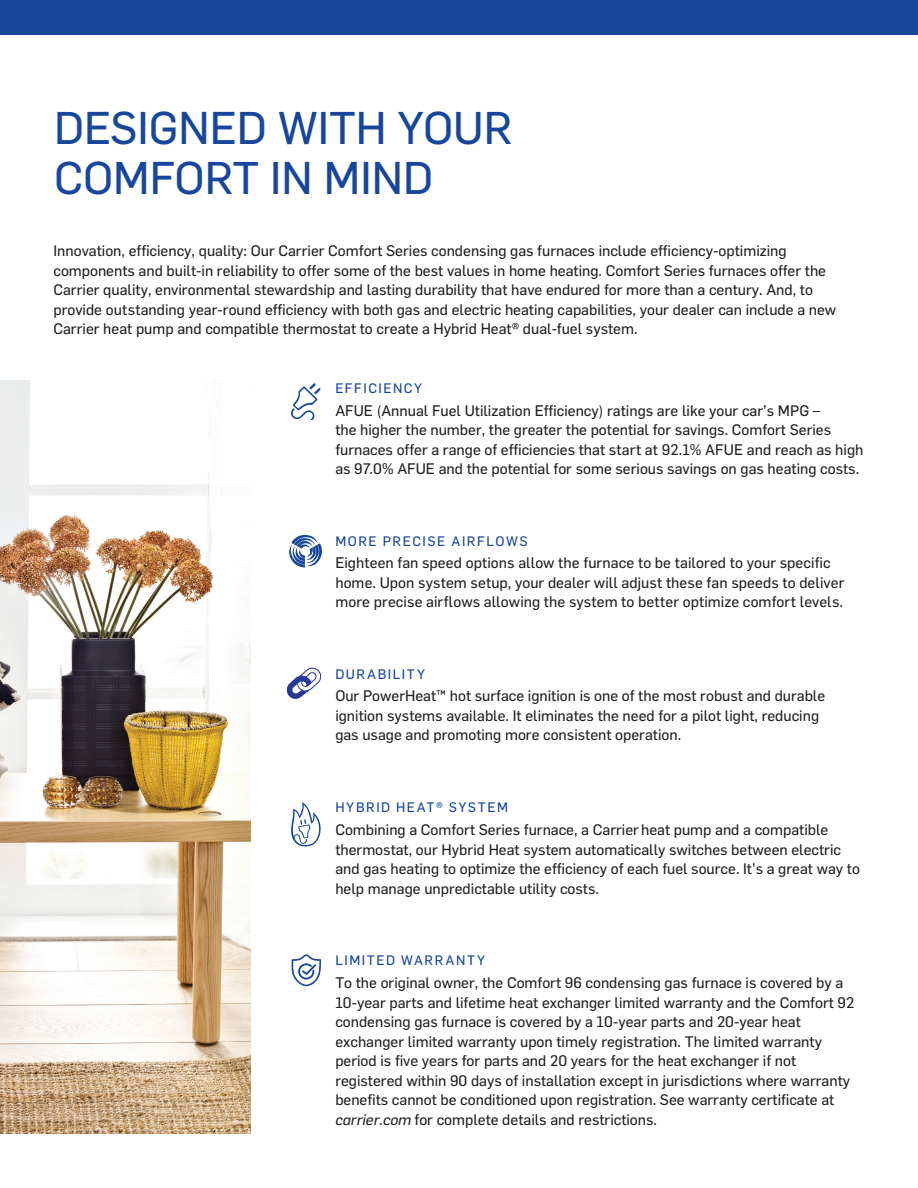
<style>
.page{position:relative;width:918px;height:1188px;background:#fff}
.page>*{position:absolute;margin:0;border:0;box-sizing:border-box;transform-origin:0 0}
.t1{font:45px "Flama Basic";color:#18469d}
.t2{font:15px/19.5px "Flama Basic";color:#231f20}
.t3{font:13.5px "Flama Basic";letter-spacing:.115em;color:#18469d}
.s1{font-style:italic}
</style>
<div class="page">
<div style="left:0;top:0;width:918px;height:35px;background:#18469d"></div>
<img style="left:0;top:380px;width:251px;height:754px">
<svg style="left:291px;top:383px;width:30px;height:36px"></svg>
<svg style="left:289px;top:535px;width:33px;height:32px"></svg>
<svg style="left:292px;top:954px;width:29px;height:32px"></svg>
<svg style="left:287px;top:668px;width:34px;height:31px"></svg>
<svg style="left:291px;top:802px;width:30px;height:44px"></svg>
<p class="t1" style="left:54px;top:97px;width:460px">DESIGNED WITH YOUR</p>
<p class="t1" style="left:54px;top:146px;width:381px">COMFORT IN MIND</p>
<p class="t2" style="left:53px;top:240px;width:784px">Innovation, efficiency, quality: Our Carrier Comfort Series condensing gas furnaces include efficiency-optimizing components and built-in reliability to offer some of the best values in home heating. Comfort Series furnaces offer the Carrier quality, environmental stewardship and lasting durability that have endured for more than a century. And, to provide outstanding year-round efficiency with both gas and electric heating capabilities, your dealer can include a new Carrier heat pump and compatible thermostat to create a Hybrid Heat® dual-fuel system.</p>
<p class="t3" style="left:335px;top:378px;width:88px">EFFICIENCY</p>
<p class="t2" style="left:335px;top:400px;width:530px">AFUE (Annual Fuel Utilization Efficiency) ratings are like your car’s MPG –<br>the higher the number, the greater the potential for savings. Comfort Series furnaces offer a range of efficiencies that start at 92.1% AFUE and reach as high as 97.0% AFUE and the potential for some serious savings on gas heating costs.</p>
<p class="t3" style="left:335px;top:531px;width:194px">MORE PRECISE AIRFLOWS</p>
<p class="t2" style="left:335px;top:552px;width:511px">Eighteen fan speed options allow the furnace to be tailored to your specific home. Upon system setup, your dealer will adjust these fan speeds to deliver more precise airflows allowing the system to better optimize comfort levels.</p>
<p class="t3" style="left:335px;top:664px;width:91px">DURABILITY</p>
<p class="t2" style="left:335px;top:685px;width:491px">Our PowerHeat™ hot surface ignition is one of the most robust and durable ignition systems available. It eliminates the need for a pilot light, reducing gas usage and promoting more consistent operation.</p>
<p class="t3" style="left:335px;top:798px;width:174px">HYBRID HEAT® SYSTEM</p>
<p class="t2" style="left:335px;top:819px;width:526px">Combining a Comfort Series furnace, a Carrier heat pump and a compatible thermostat, our Hybrid Heat system automatically switches between electric and gas heating to optimize the efficiency of each fuel source. It’s a great way to help manage unpredictable utility costs.</p>
<p class="t3" style="left:335px;top:951px;width:151px">LIMITED WARRANTY</p>
<p class="t2" style="left:335px;top:972px;width:521px">To the original owner, the Comfort 96 condensing gas furnace is covered by a 10-year parts and lifetime heat exchanger limited warranty and the Comfort 92 condensing gas furnace is covered by a 10-year parts and 20-year heat exchanger limited warranty upon timely registration. The limited warranty period is five years for parts and 20 years for the heat exchanger if not registered within 90 days of installation except in jurisdictions where warranty benefits cannot be conditioned upon registration. See warranty certificate at <span class="s1">carrier.com</span> for complete details and restrictions.</p>
</div>
